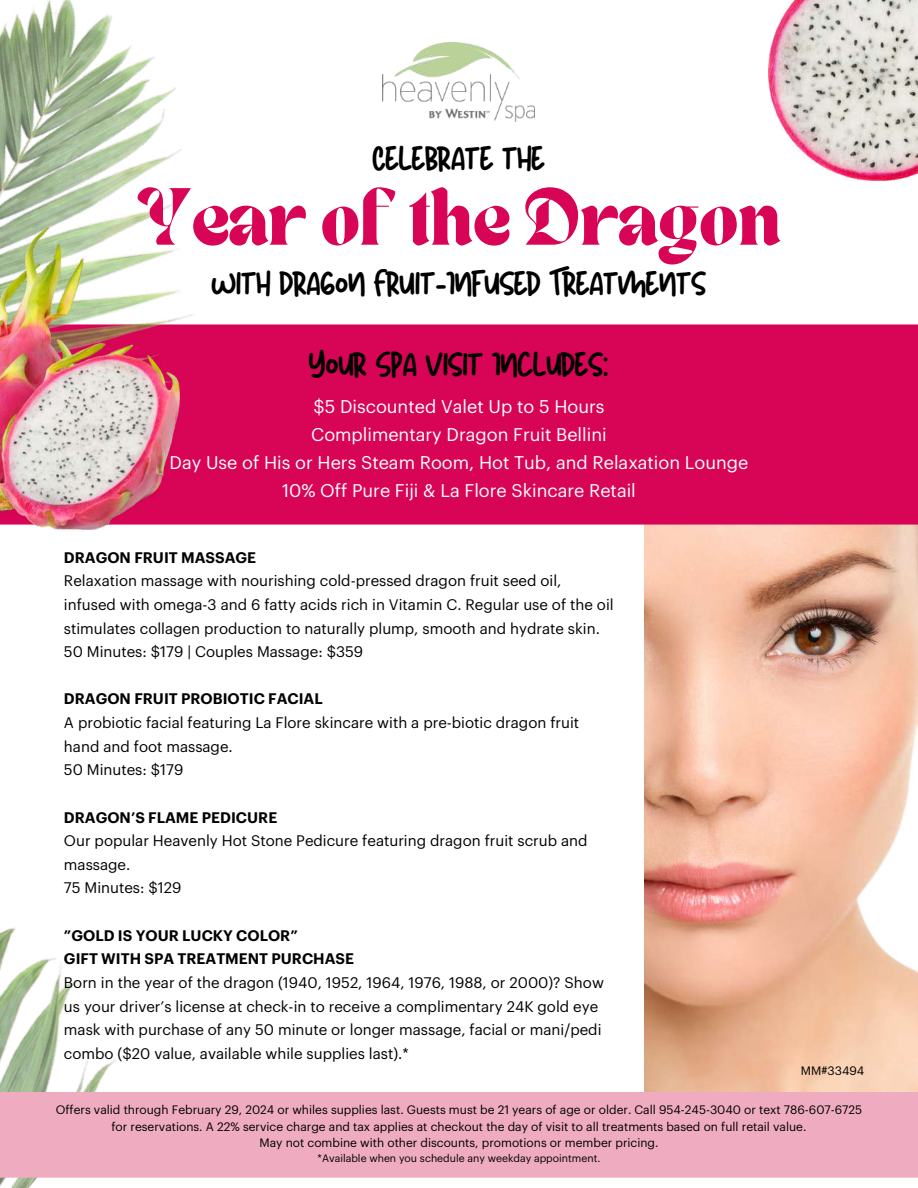
<style>
.page{position:relative;width:918px;height:1188px;background:#fff}
.page>*{position:absolute;margin:0;border:0;box-sizing:border-box;transform-origin:0 0}
.t1{font:700 56.55px "TANNEWYORK";color:#d80455}
.t2{font:33px "New Sun Yandi Designs";color:#000}
.t3{font:32.85px "New Sun Yandi Designs";color:#000}
.t4{font:18px/28.2px "Graphik Starwood";color:#fff;text-align:center}
.t5{font:15px/23.7px "Graphik Starwood";color:#000}
.t6{font:600 15px/23.7px "Graphik Starwood";color:#000}
.t7{font:12px/16.6px "Graphik Starwood";color:#000;text-align:center}
.t8{font:10.5px "Graphik Starwood";color:#000}
</style>
<div class="page">
<img style="left:645px;top:525px;width:273px;height:567px">
<div style="left:319px;top:324px;width:599px;height:201px;background:#d80455"></div>
<img style="left:0;top:0;width:319px;height:525px">
<img style="left:0;top:927px;width:117px;height:261px">
<div style="left:0;top:1092px;width:918px;height:86px;background:#efacc0"></div>
<img style="left:383px;top:42px;width:152px;height:79px">
<img style="left:768px;top:0;width:150px;height:181px">
<img style="left:0;top:227px;width:179px;height:303px">
<h3 class="t3" style="left:373px;top:143px;width:174px">CELEBRATE THE</h3>
<h1 class="t1" style="left:137px;top:187px;width:645px">Year of the Dragon</h1>
<h3 class="t3" style="left:212px;top:268px;width:496px">WITH DRAGON FRUIT-INFUSED TREATMENTS</h3>
<h2 class="t2" style="left:309px;top:348px;width:301px">YOUR SPA VISIT INCLUDES:</h2>
<p class="t4" style="left:170px;top:393px;width:580px">$5 Discounted Valet Up to 5 Hours<br>Complimentary Dragon Fruit Bellini<br>Day Use of His or Hers Steam Room, Hot Tub, and Relaxation Lounge 10% Off Pure Fiji &amp; La Flore Skincare Retail</p>
<p class="t6" style="left:64px;top:546px;width:194px">DRAGON FRUIT MASSAGE</p>
<p class="t5" style="left:64px;top:570px;width:551px">Relaxation massage with nourishing cold-pressed dragon fruit seed oil, infused with omega-3 and 6 fatty acids rich in Vitamin C. Regular use of the oil stimulates collagen production to naturally plump, smooth and hydrate skin.<br>50 Minutes: $179 | Couples Massage: $359</p>
<p class="t6" style="left:64px;top:688px;width:260px">DRAGON FRUIT PROBIOTIC FACIAL</p>
<p class="t5" style="left:64px;top:711px;width:517px">A probiotic facial featuring La Flore skincare with a pre-biotic dragon fruit hand and foot massage.<br>50 Minutes: $179</p>
<p class="t6" style="left:64px;top:806px;width:215px">DRAGON’S FLAME PEDICURE</p>
<p class="t5" style="left:64px;top:830px;width:525px">Our popular Heavenly Hot Stone Pedicure featuring dragon fruit scrub and massage.<br>75 Minutes: $129</p>
<p class="t6" style="left:64px;top:924px;width:292px">”GOLD IS YOUR LUCKY COLOR”<br>GIFT WITH SPA TREATMENT PURCHASE</p>
<p class="t5" style="left:64px;top:971px;width:541px">Born in the year of the dragon (1940, 1952, 1964, 1976, 1988, or 2000)? Show us your driver’s license at check-in to receive a complimentary 24K gold eye mask with purchase of any 50 minute or longer massage, facial or mani/pedi combo ($20 value, available while supplies last).*</p>
<p class="t7" style="left:801px;top:1063px;width:65px">MM#33494</p>
<p class="t7" style="left:56px;top:1102px;width:808px">Offers valid through February 29, 2024 or whiles supplies last. Guests must be 21 years of age or older. Call 954-245-3040 or text 786-607-6725 for reservations. A 22% service charge and tax applies at checkout the day of visit to all treatments based on full retail value.<br>May not combine with other discounts, promotions or member pricing.</p>
<p class="t8" style="left:318px;top:1154px;width:284px">*Available when you schedule any weekday appointment.</p>
</div>
